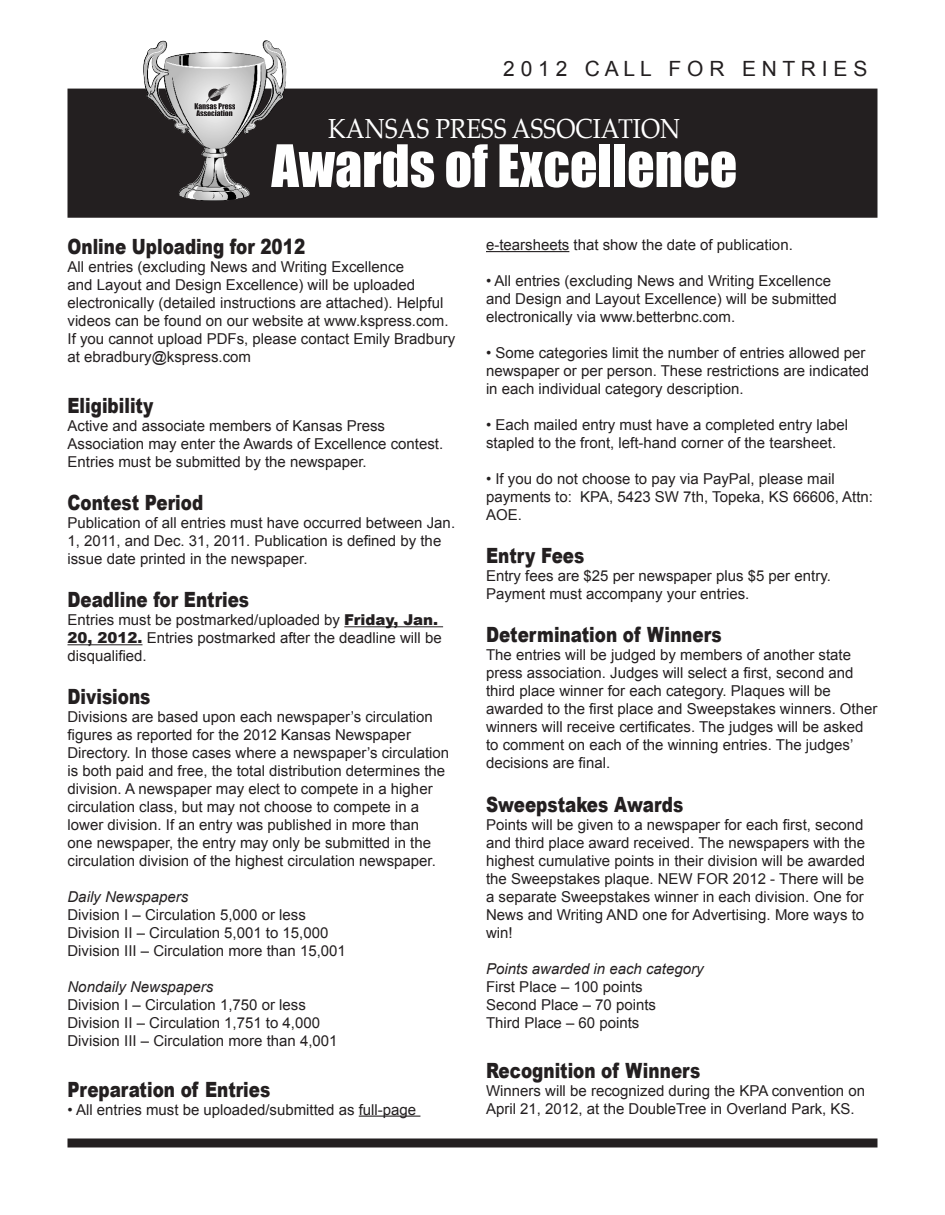
<style>
.page{position:relative;width:945px;height:1215px;background:#fff}
.page>*{position:absolute;margin:0;border:0;box-sizing:border-box;transform-origin:0 0}
.t1{font:54px "Impact";color:#fff}
.t2{font:27px "Palatino";color:#fff;scale:.9 1}
.t3{font:900 21px "Arial";color:#231f20;scale:.8 1}
.t4{font:21px "Arial";color:#231f20}
.t5{font:15px/18px "Arial";color:#231f20}
.t6{font:italic 15px "Arial";color:#231f20}
.s1{font-weight:900}
</style>
<div class="page">
<div style="left:68px;top:89px;width:809px;height:128px;background:#231f20"></div>
<div style="left:68px;top:89px;width:810px;height:129px;border:2px solid #231f20"></div>
<hr style="left:344px;top:626px;width:99px;height:1px;background:#231f20">
<hr style="left:68px;top:644px;width:75px;height:1px;background:#231f20">
<hr style="left:359px;top:1116px;width:61px;height:1px;background:#231f20">
<hr style="left:486px;top:251px;width:83px;height:1px;background:#231f20">
<div style="left:68px;top:1138px;width:810px;height:10px;background:#231f20"></div>
<img style="left:143px;top:40px;width:130px;height:147px">
<img style="left:195px;top:84px;width:40px;height:32px">
<p class="t4" style="left:503px;top:57px;width:366px">2 0 1 2 C A L L F O R E N T R I E S</p>
<p class="t2" style="left:328px;top:106px;width:393px">KANSAS PRESS ASSOCIATION</p>
<p class="t1" style="left:271px;top:124px;width:467px">Awards of Excellence</p>
<p class="t3" style="left:68px;top:235px;width:299px">Online Uploading for 2012</p>
<p class="t5" style="left:68px;top:258px;width:389px">All entries (excluding News and Writing Excellence<br>and Layout and Design Excellence) will be uploaded electronically (detailed instructions are attached). Helpful videos can be found on our website at www.kspress.com.<br>If you cannot upload PDFs, please contact Emily Bradbury at ebradbury@kspress.com</p>
<p class="t3" style="left:68px;top:393px;width:109px">Eligibility</p>
<p class="t5" style="left:68px;top:416px;width:377px">Active and associate members of Kansas Press<br>Association may enter the Awards of Excellence contest.<br>Entries must be submitted by the newspaper.</p>
<p class="t3" style="left:68px;top:491px;width:171px">Contest Period</p>
<p class="t5" style="left:68px;top:513px;width:389px">Publication of all entries must have occurred between Jan.<br>1, 2011, and Dec. 31, 2011. Publication is defined by the issue date printed in the newspaper.</p>
<p class="t3" style="left:68px;top:588px;width:229px">Deadline for Entries</p>
<p class="t5" style="left:68px;top:611px;width:376px">Entries must be postmarked/uploaded by <span class="s1">Friday, Jan.<br>20, 2012.</span> Entries postmarked after the deadline will be disqualified.</p>
<p class="t3" style="left:68px;top:685px;width:105px">Divisions</p>
<p class="t5" style="left:68px;top:708px;width:383px">Divisions are based upon each newspaper’s circulation figures as reported for the 2012 Kansas Newspaper Directory. In those cases where a newspaper’s circulation is both paid and free, the total distribution determines the division. A newspaper may elect to compete in a higher circulation class, but may not choose to compete in a lower division. If an entry was published in more than<br>one newspaper, the entry may only be submitted in the circulation division of the highest circulation newspaper.</p>
<p class="t6" style="left:68px;top:888px;width:122px">Daily Newspapers</p>
<p class="t5" style="left:68px;top:906px;width:240px">Division I – Circulation 5,000 or less</p>
<p class="t5" style="left:68px;top:924px;width:262px">Division II – Circulation 5,001 to 15,000</p>
<p class="t5" style="left:68px;top:942px;width:280px">Division III – Circulation more than 15,001</p>
<p class="t6" style="left:68px;top:978px;width:147px">Nondaily Newspapers</p>
<p class="t5" style="left:68px;top:996px;width:240px">Division I – Circulation 1,750 or less</p>
<p class="t5" style="left:68px;top:1014px;width:254px">Division II – Circulation 1,751 to 4,000</p>
<p class="t5" style="left:68px;top:1032px;width:272px">Division III – Circulation more than 4,001</p>
<p class="t3" style="left:68px;top:1077px;width:255px">Preparation of Entries</p>
<p class="t5" style="left:68px;top:1100px;width:350px">• All entries must be uploaded/submitted as full-page</p>
<p class="t5" style="left:486px;top:236px;width:308px">e-tearsheets that show the date of publication.</p>
<p class="t5" style="left:486px;top:272px;width:352px">• All entries (excluding News and Writing Excellence and Design and Layout Excellence) will be submitted electronically via www.betterbnc.com.</p>
<p class="t5" style="left:486px;top:344px;width:385px">• Some categories limit the number of entries allowed per newspaper or per person. These restrictions are indicated in each individual category description.</p>
<p class="t5" style="left:486px;top:416px;width:364px">• Each mailed entry must have a completed entry label stapled to the front, left-hand corner of the tearsheet.</p>
<p class="t5" style="left:486px;top:470px;width:389px">• If you do not choose to pay via PayPal, please mail payments to: KPA, 5423 SW 7th, Topeka, KS 66606, Attn:<br>AOE.</p>
<p class="t3" style="left:486px;top:544px;width:124px">Entry Fees</p>
<p class="t5" style="left:486px;top:567px;width:346px">Entry fees are $25 per newspaper plus $5 per entry.<br>Payment must accompany your entries.</p>
<p class="t3" style="left:486px;top:623px;width:296px">Determination of Winners</p>
<p class="t5" style="left:486px;top:646px;width:393px">The entries will be judged by members of another state press association. Judges will select a first, second and third place winner for each category. Plaques will be awarded to the first place and Sweepstakes winners. Other winners will receive certificates. The judges will be asked to comment on each of the winning entries. The judges’ decisions are final.</p>
<p class="t3" style="left:486px;top:792px;width:248px">Sweepstakes Awards</p>
<p class="t5" style="left:486px;top:815px;width:381px;text-align:justify">Points will be given to a newspaper for each first, second and third place award received. The newspapers with the highest cumulative points in their division will be awarded the Sweepstakes plaque. NEW FOR 2012 - There will be a separate Sweepstakes winner in each division. One for News and Writing AND one for Advertising. More ways to win!</p>
<p class="t6" style="left:486px;top:960px;width:219px">Points awarded in each category</p>
<p class="t5" style="left:486px;top:977px;width:158px">First Place – 100 points</p>
<p class="t5" style="left:486px;top:995px;width:172px">Second Place – 70 points</p>
<p class="t5" style="left:486px;top:1013px;width:155px">Third Place – 60 points</p>
<p class="t3" style="left:486px;top:1059px;width:269px">Recognition of Winners</p>
<p class="t5" style="left:486px;top:1082px;width:381px">Winners will be recognized during the KPA convention on<br>April 21, 2012, at the DoubleTree in Overland Park, KS.</p>
</div>
